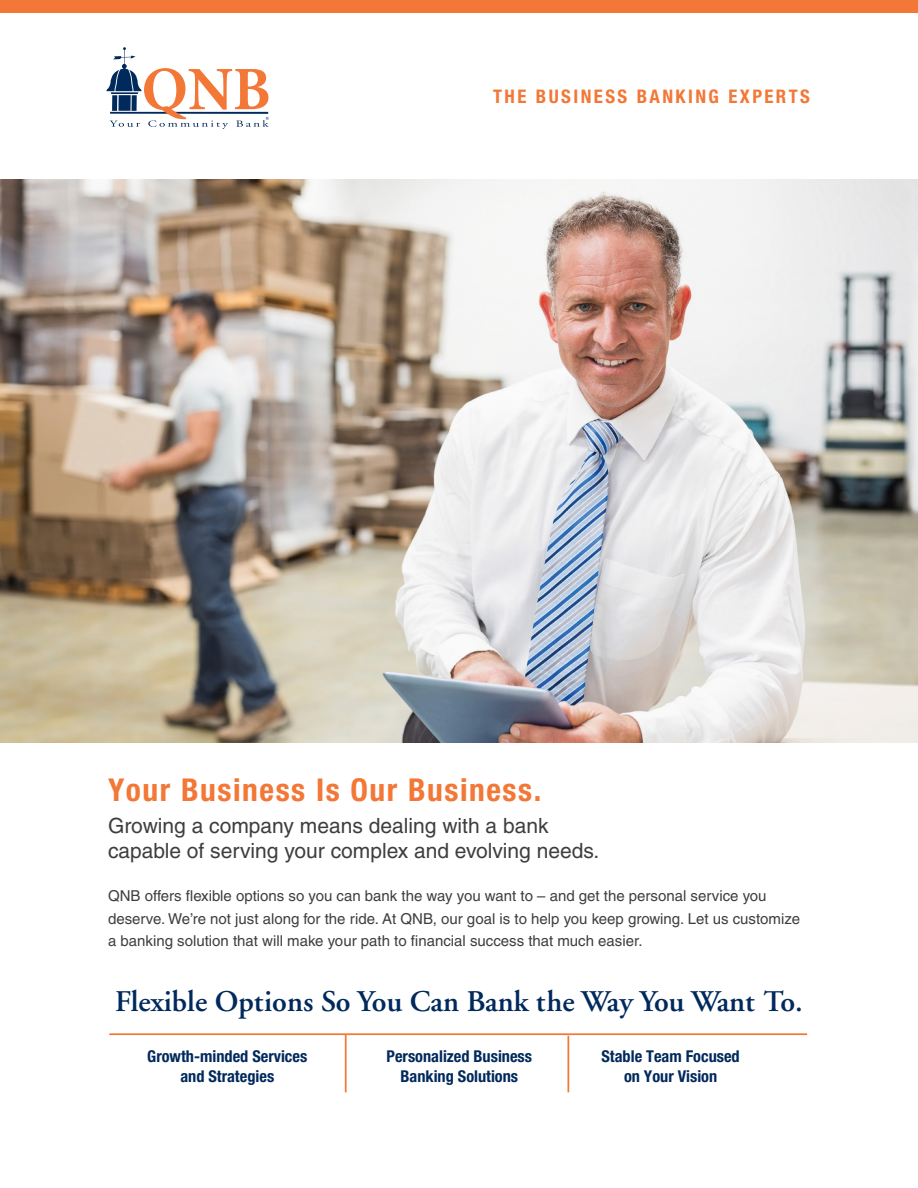
<style>
.page{position:relative;width:918px;height:1188px;background:#fff}
.page>*{position:absolute;margin:0;border:0;box-sizing:border-box;transform-origin:0 0}
.t1{font:700 condensed 31.5px "Helvetica Neue";letter-spacing:.05em;color:#f37736}
.t2{font:600 30px "Adobe Garamond";color:#00295c}
.t3{font:21px/25.5px "Helvetica";color:#3e3e3f}
.t4{font:700 condensed 18.75px "Helvetica Neue";letter-spacing:.13em;color:#f37736}
.t5{font:700 condensed 16.35px/19.6px "Helvetica Neue";color:#00295c;text-align:center}
.body{font:15px/22.5px "Helvetica";color:#3e3e3f}
</style>
<div class="page">
<svg style="left:106px;top:47px;width:163px;height:82px"></svg>
<div style="left:0;top:0;width:918px;height:12px;background:#f37736"></div>
<hr style="left:345px;top:1034px;width:2px;height:58px;background:#f37736">
<hr style="left:109px;top:1033px;width:698px;height:2px;background:#f37736">
<hr style="left:567px;top:1036px;width:2px;height:56px;background:#f37736">
<img style="left:0;top:180px;width:918px;height:562px">
<p class="t4" style="left:493px;top:85px;width:318px">THE BUSINESS BANKING EXPERTS</p>
<p class="t1" style="left:108px;top:770px;width:435px">Your Business Is Our Business.</p>
<p class="t3" style="left:108px;top:813px;width:493px">Growing a company means dealing with a bank capable of serving your complex and evolving needs.</p>
<p class="body" style="left:108px;top:885px;width:694px">QNB offers flexible options so you can bank the way you want to – and get the personal service you deserve. We’re not just along for the ride. At QNB, our goal is to help you keep growing. Let us customize a banking solution that will make your path to financial success that much easier.</p>
<p class="t2" style="left:115px;top:986px;width:689px">Flexible Options So You Can Bank the Way You Want To.</p>
<p class="t5" style="left:147px;top:1046px;width:162px">Growth-minded Services and Strategies</p>
<p class="t5" style="left:387px;top:1046px;width:147px">Personalized Business<br>Banking Solutions</p>
<p class="t5" style="left:602px;top:1046px;width:140px">Stable Team Focused on Your Vision</p>
</div>
